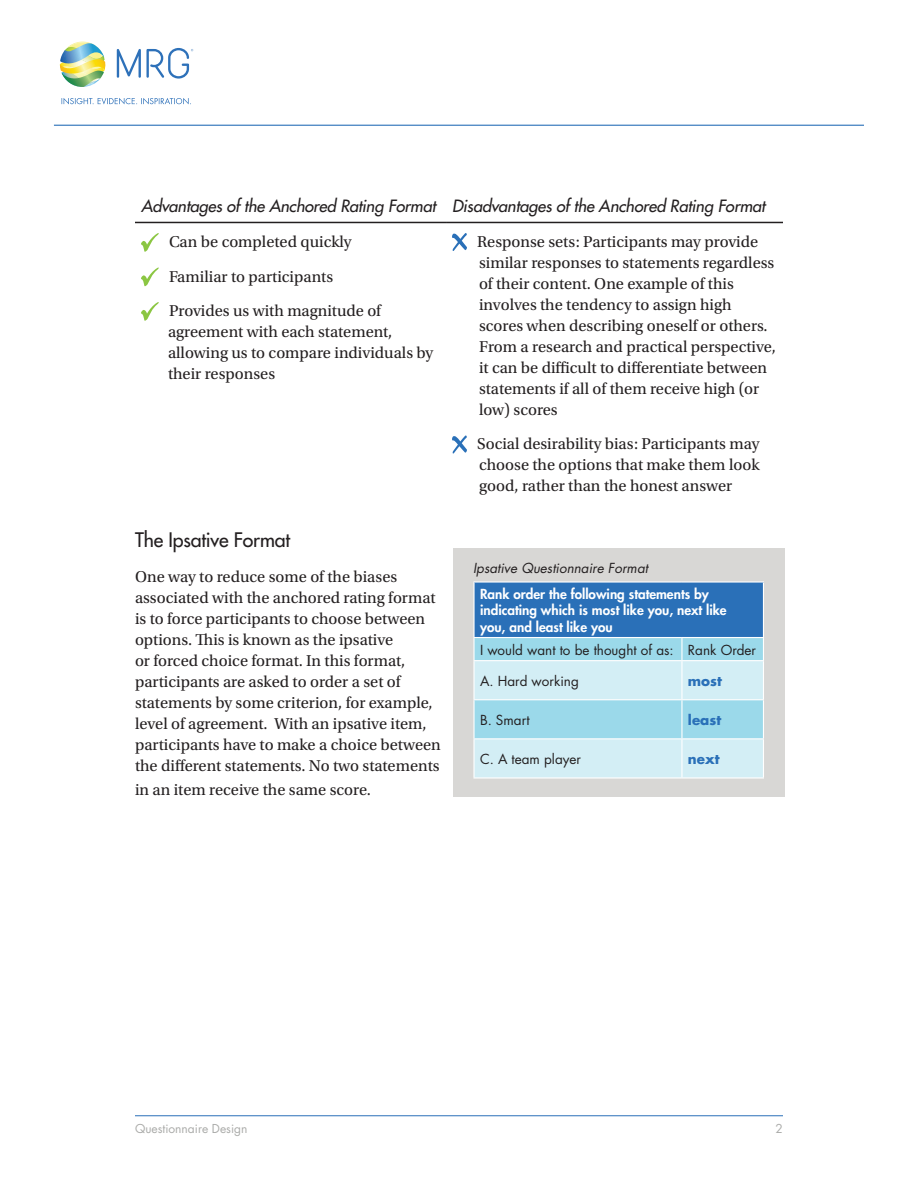
<style>
.page{position:relative;width:918px;height:1188px;background:#fff}
.page>*{position:absolute;margin:0;border:0;box-sizing:border-box;transform-origin:0 0}
.Sub_Subheads{font:500 19.5px "Futura Std";letter-spacing:-.01em;color:#231f20}
.New_X_Bullets{font:16.5px/21px "Utopia Std";color:#231f20}
.Body_Copy{font:16.5px/21px "Utopia Std";color:#231f20}
.Heading_3rd_level{font:italic 500 16.5px "Futura Std";letter-spacing:-.01em;color:#231f20}
.t1{font:800 13.5px/16.2px "Futura Std";color:#fff}
.t2{font:13.5px "Futura Std";color:#231f20}
.Table_Caption{font:italic 13.5px "Futura Std";color:#231f20}
.t3{font:700 13.5px "Futura Std";color:#2a70b8}
.t4{font:12px "Futura Std";color:#aaaba9}
</style>
<div class="page">
<hr style="left:135px;top:1115px;width:648px;height:1px;background:#2a70b8">
<svg style="left:60px;top:42px;width:45px;height:45px"></svg>
<svg style="left:117px;top:48px;width:76px;height:31px"></svg>
<svg style="left:62px;top:98px;width:129px;height:6px"></svg>
<hr style="left:54px;top:125px;width:810px;height:1px;background:#2a70b8">
<div style="left:453px;top:548px;width:331px;height:249px;background:#d8d7d5"></div>
<div style="left:474px;top:582px;width:289px;height:56px;background:#2a70b8"></div>
<hr style="left:473px;top:581px;width:209px;height:2px;background:#fff">
<hr style="left:473px;top:583px;width:2px;height:54px;background:#fff">
<hr style="left:682px;top:581px;width:82px;height:2px;background:#fff">
<hr style="left:763px;top:583px;width:1px;height:54px;background:#fff">
<hr style="left:473px;top:637px;width:209px;height:1px;background:#fff">
<hr style="left:473px;top:638px;width:2px;height:22px;background:#fff">
<hr style="left:682px;top:637px;width:82px;height:1px;background:#fff">
<svg style="left:474px;top:638px;width:290px;height:139px;background:#bae4f0"></svg>
<hr style="left:473px;top:660px;width:209px;height:1px;background:#fff">
<hr style="left:473px;top:661px;width:2px;height:38px;background:#fff">
<hr style="left:682px;top:660px;width:82px;height:1px;background:#fff">
<hr style="left:681px;top:661px;width:2px;height:38px;background:#fff">
<hr style="left:763px;top:661px;width:1px;height:38px;background:#fff">
<hr style="left:473px;top:699px;width:209px;height:1px;background:#fff">
<hr style="left:473px;top:700px;width:2px;height:38px;background:#fff">
<hr style="left:682px;top:699px;width:82px;height:1px;background:#fff">
<hr style="left:681px;top:700px;width:2px;height:38px;background:#fff">
<hr style="left:763px;top:700px;width:1px;height:38px;background:#fff">
<hr style="left:473px;top:738px;width:209px;height:1px;background:#fff">
<hr style="left:473px;top:739px;width:2px;height:38px;background:#fff">
<hr style="left:682px;top:738px;width:82px;height:1px;background:#fff">
<hr style="left:681px;top:739px;width:2px;height:38px;background:#fff">
<hr style="left:763px;top:739px;width:1px;height:38px;background:#fff">
<hr style="left:473px;top:777px;width:209px;height:2px;background:#fff">
<hr style="left:682px;top:777px;width:82px;height:2px;background:#fff">
<hr style="left:135px;top:222px;width:311px;height:1px;background:#231f20">
<hr style="left:446px;top:222px;width:337px;height:1px;background:#231f20">
<svg style="left:141px;top:233px;width:18px;height:19px"></svg>
<svg style="left:141px;top:267px;width:18px;height:20px"></svg>
<svg style="left:141px;top:302px;width:18px;height:19px"></svg>
<svg style="left:452px;top:233px;width:15px;height:18px"></svg>
<svg style="left:452px;top:435px;width:15px;height:19px"></svg>
<p class="Heading_3rd_level" style="left:141px;top:195px;width:296px">Advantages of the Anchored Rating Format</p>
<p class="Heading_3rd_level" style="left:452px;top:195px;width:315px">Disadvantages of the Anchored Rating Format</p>
<p class="New_X_Bullets" style="left:169px;top:232px;width:184px">Can be completed quickly</p>
<p class="New_X_Bullets" style="left:169px;top:266px;width:166px">Familiar to participants</p>
<p class="New_X_Bullets" style="left:168px;top:301px;width:267px">Provides us with magnitude of agreement with each statement, allowing us to compare individuals by their responses</p>
<p class="New_X_Bullets" style="left:477px;top:231px;width:300px">Response sets: Participants may provide similar responses to statements regardless of their content. One example of this involves the tendency to assign high scores when describing oneself or others.<br>From a research and practical perspective, it can be difficult to differentiate between statements if all of them receive high (or low) scores</p>
<p class="New_X_Bullets" style="left:477px;top:434px;width:284px;text-align:justify">Social desirability bias: Participants may choose the options that make them look good, rather than the honest answer</p>
<p class="Sub_Subheads" style="left:135px;top:528px;width:157px">The Ipsative Format</p>
<p class="Body_Copy" style="left:135px;top:566px;width:307px">One way to reduce some of the biases associated with the anchored rating format is to force participants to choose between options. This is known as the ipsative<br>or forced choice format. In this format, participants are asked to order a set of statements by some criterion, for example, level of agreement. With an ipsative item, participants have to make a choice between the different statements. No two statements</p>
<p class="Body_Copy" style="left:135px;top:779px;width:238px">in an item receive the same score.</p>
<p class="Table_Caption" style="left:473px;top:559px;width:177px">Ipsative Questionnaire Format</p>
<p class="t1" style="left:480px;top:586px;width:248px">Rank order the following statements by indicating which is most like you, next like you, and least like you</p>
<p class="t2" style="left:480px;top:641px;width:195px">I would want to be thought of as:</p>
<p class="t2" style="left:688px;top:641px;width:70px">Rank Order</p>
<p class="t2" style="left:480px;top:672px;width:100px">A. Hard working</p>
<p class="t3" style="left:688px;top:672px;width:36px">most</p>
<p class="t2" style="left:480px;top:711px;width:51px">B. Smart</p>
<p class="t3" style="left:688px;top:711px;width:35px">least</p>
<p class="t2" style="left:480px;top:750px;width:103px">C. A team player</p>
<p class="t3" style="left:688px;top:750px;width:33px">next</p>
<p class="t4" style="left:135px;top:1121px;width:114px">Questionnaire Design</p>
<p class="t4" style="left:776px;top:1121px;width:9px">2</p>
</div>
